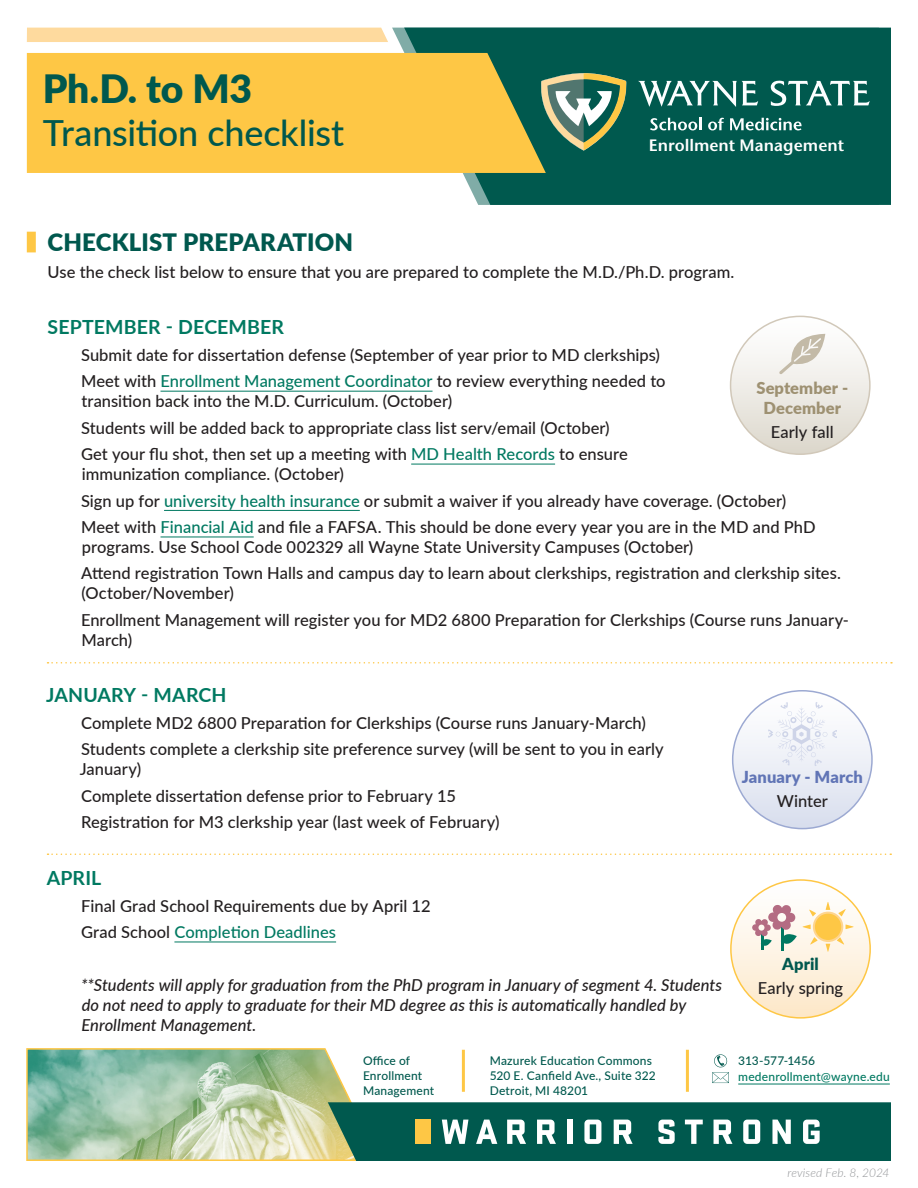
<style>
.page{position:relative;width:918px;height:1188px;background:#fff}
.page>*{position:absolute;margin:0;border:0;box-sizing:border-box;transform-origin:0 0}
.t1{font:900 39px "Lato";color:#00584e}
.t2{font:500 36px "Lato";letter-spacing:-.01em;color:#00584e}
.section{font:900 24px "Lato";letter-spacing:.01em;color:#00584e}
.sub_section{font:700 19.5px "Lato";letter-spacing:.01em;color:#007961}
.indent_paragraph{font:500 16.5px/19.8px "Lato";letter-spacing:.005em;color:#231f20}
.indent_paragraph-2{font:italic 500 16.5px/19.8px "Lato";letter-spacing:.005em;color:#231f20}
.indent_paragraph-3{font:500 16.5px "Lato";letter-spacing:.005em;color:#007961}
.t3{font:600 16.5px "Stone Sans ITC Pro";color:#fff}
.indent_paragraph-4{font:900 16.5px/19.8px "Lato";letter-spacing:.005em;color:#9e9172;text-align:center}
.indent_paragraph-5{font:900 16.5px "Lato";letter-spacing:.005em;color:#6175b6}
.indent_paragraph-6{font:900 16.5px "Lato";letter-spacing:.005em;color:#00584e}
.t4{font:500 12px/15px "Lato";letter-spacing:.015em;color:#00594e}
.t5{font:500 12px "Lato";letter-spacing:.015em;color:#007961}
.t6{font:italic 300 12px "Lato";letter-spacing:.005em;color:#939598}
.t7{font:500 12px "Lato";letter-spacing:-.005em;color:#00594e}
.s1{color:#007961}
.s2{color:#231f20}
</style>
<div class="page">
<div style="left:404px;top:28px;width:487px;height:177px;background:#00594e"></div>
<div style="left:27px;top:53px;width:519px;height:120px;background:#fec745"></div>
<div style="left:27px;top:28px;width:361px;height:14px;background:#feda9e"></div>
<svg style="left:26px;top:1048px;width:865px;height:113px"></svg>
<hr style="left:738px;top:1084px;width:152px;height:1px;background:#007961">
<svg style="left:650px;top:118px;width:51px;height:12px"></svg>
<svg style="left:708px;top:118px;width:16px;height:12px"></svg>
<svg style="left:730px;top:118px;width:72px;height:12px"></svg>
<svg style="left:771px;top:80px;width:99px;height:26px"></svg>
<svg style="left:638px;top:81px;width:120px;height:26px"></svg>
<svg style="left:536px;top:73px;width:96px;height:78px;background:#608a71"></svg>
<div style="left:27px;top:232px;width:9px;height:20px;background:#fec745"></div>
<hr style="left:161px;top:391px;width:272px;height:1px;background:#007961">
<hr style="left:411px;top:464px;width:144px;height:1px;background:#007961">
<hr style="left:164px;top:510px;width:196px;height:1px;background:#007961">
<hr style="left:161px;top:537px;width:93px;height:1px;background:#007961">
<hr style="left:174px;top:942px;width:162px;height:1px;background:#007961">
<svg style="left:731px;top:880px;width:139px;height:138px"></svg>
<svg style="left:813px;top:912px;width:30px;height:30px"></svg>
<div style="left:815px;top:914px;width:26px;height:26px;background:#fec745;border-radius:50%"></div>
<svg style="left:803px;top:925px;width:8px;height:4px"></svg>
<svg style="left:846px;top:925px;width:8px;height:4px"></svg>
<svg style="left:826px;top:944px;width:4px;height:8px"></svg>
<svg style="left:810px;top:937px;width:8px;height:8px"></svg>
<svg style="left:837px;top:937px;width:7px;height:8px"></svg>
<svg style="left:826px;top:902px;width:4px;height:8px"></svg>
<svg style="left:838px;top:909px;width:8px;height:7px"></svg>
<svg style="left:809px;top:910px;width:7px;height:6px"></svg>
<hr style="left:781px;top:926px;width:3px;height:24px;background:#007861">
<hr style="left:761px;top:934px;width:3px;height:16px;background:#007861">
<svg style="left:752px;top:905px;width:45px;height:41px"></svg>
<div style="left:731px;top:316px;width:139px;height:138px;background:linear-gradient(to bottom,#fefefe,#ddd9ce);border-radius:50%"></div>
<svg style="left:779px;top:334px;width:46px;height:40px"></svg>
<svg style="left:733px;top:691px;width:139px;height:138px;fill:#e8ecf4"></svg>
<svg style="left:48px;top:662px;width:844px;height:2px"></svg>
<svg style="left:48px;top:854px;width:843px;height:1px"></svg>
<svg style="left:768px;top:702px;width:69px;height:64px"></svg>
<p class="t1" style="left:43px;top:60px;width:211px">Ph.D. to M3</p>
<p class="t2" style="left:43px;top:107px;width:303px">Transition checklist</p>
<p class="t3" style="left:649px;top:135px;width:197px">Enrollment Management</p>
<p class="section" style="left:48px;top:224px;width:307px">CHECKLIST PREPARATION</p>
<p class="indent_paragraph" style="left:48px;top:261px;width:688px">Use the check list below to ensure that you are prepared to complete the M.D./Ph.D. program.</p>
<p class="sub_section" style="left:47px;top:313px;width:238px">SEPTEMBER - DECEMBER</p>
<p class="indent_paragraph" style="left:81px;top:344px;width:581px">Submit date for dissertation defense (September of year prior to MD clerkships)</p>
<p class="indent_paragraph" style="left:81px;top:371px;width:586px">Meet with <span class="s1">Enrollment Management Coordinator</span> to review everything needed to transition back into the M.D. Curriculum. (October)</p>
<p class="indent_paragraph" style="left:81px;top:417px;width:530px">Students will be added back to appropriate class list serv/email (October)</p>
<p class="indent_paragraph" style="left:81px;top:444px;width:548px">Get your flu shot, then set up a meeting with <span class="s1">MD Health Records</span> to ensure immunization compliance. (October)</p>
<p class="indent_paragraph" style="left:81px;top:490px;width:707px">Sign up for <span class="s1">university health insurance</span> or submit a waiver if you already have coverage. (October)</p>
<p class="indent_paragraph" style="left:81px;top:517px;width:736px">Meet with <span class="s1">Financial Aid</span> and file a FAFSA. This should be done every year you are in the MD and PhD programs. Use School Code 002329 all Wayne State University Campuses (October)</p>
<p class="indent_paragraph" style="left:81px;top:563px;width:761px">Attend registration Town Halls and campus day to learn about clerkships, registration and clerkship sites. (October/November)</p>
<p class="indent_paragraph" style="left:81px;top:609px;width:770px">Enrollment Management will register you for MD2 6800 Preparation for Clerkships (Course runs January-<br>March)</p>
<p class="sub_section" style="left:46px;top:681px;width:182px">JANUARY - MARCH</p>
<p class="indent_paragraph" style="left:81px;top:712px;width:566px">Complete MD2 6800 Preparation for Clerkships (Course runs January-March)</p>
<p class="indent_paragraph" style="left:80px;top:739px;width:585px">Students complete a clerkship site preference survey (will be sent to you in early<br>January)</p>
<p class="indent_paragraph" style="left:81px;top:785px;width:377px">Complete dissertation defense prior to February 15</p>
<p class="indent_paragraph" style="left:81px;top:812px;width:420px">Registration for M3 clerkship year (last week of February)</p>
<p class="sub_section" style="left:47px;top:864px;width:56px">APRIL</p>
<p class="indent_paragraph" style="left:81px;top:895px;width:351px">Final Grad School Requirements due by April 12</p>
<p class="indent_paragraph-3" style="left:81px;top:920px;width:257px"><span class="s2">Grad School</span> Completion Deadlines</p>
<p class="indent_paragraph-2" style="left:81px;top:975px;width:643px">**Students will apply for graduation from the PhD program in January of segment 4. Students do not need to apply to graduate for their MD degree as this is automatically handled by<br>Enrollment Management.</p>
<p class="indent_paragraph-4" style="left:756px;top:377px;width:93px">September -<br>December</p>
<p class="indent_paragraph" style="left:771px;top:421px;width:64px">Early fall</p>
<p class="indent_paragraph-5" style="left:742px;top:764px;width:123px">January - March</p>
<p class="indent_paragraph" style="left:777px;top:790px;width:53px">Winter</p>
<p class="indent_paragraph-6" style="left:782px;top:951px;width:38px">April</p>
<p class="indent_paragraph" style="left:758px;top:977px;width:87px">Early spring</p>
<p class="t4" style="left:363px;top:1052px;width:73px">Office of<br>Enrollment<br>Management</p>
<p class="t4" style="left:490px;top:1052px;width:168px">Mazurek Education Commons<br>520 E. Canfield Ave., Suite 322<br>Detroit, MI 48201</p>
<p class="t7" style="left:738px;top:1052px;width:78px">313-577-1456</p>
<p class="t5" style="left:738px;top:1068px;width:153px">medenrollment@wayne.edu</p>
<p class="t6" style="left:787px;top:1164px;width:103px">revised Feb. 8, 2024</p>
</div>
